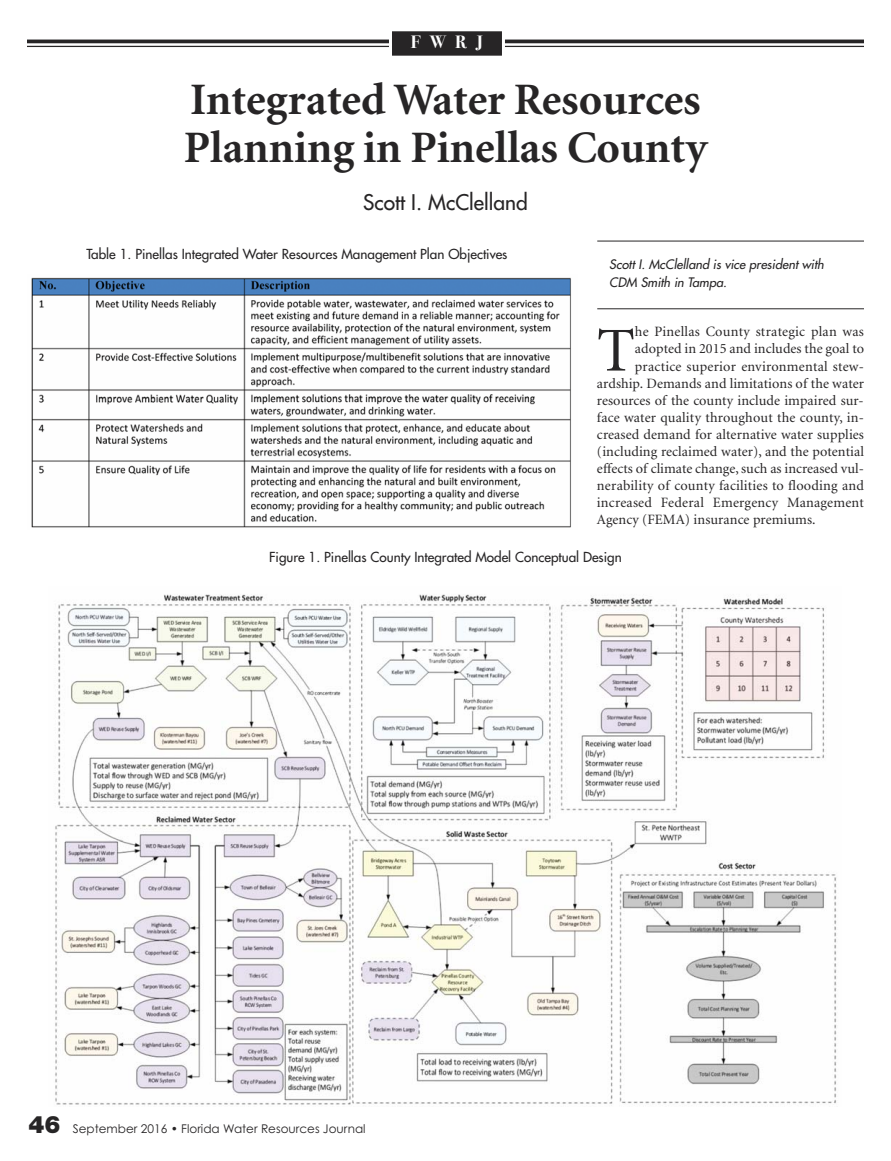
<style>
.page{position:relative;width:891px;height:1161px;background:#fff}
.page>*{position:absolute;margin:0;border:0;box-sizing:border-box;transform-origin:0 0}
.t1{font:62.4px "Minion";color:#272526}
.t2{font:700 45px/48px "Minion";color:#272526}
.t3{font:21px "Futura";color:#272526}
.t4{font:18px "Bodoni Svty Two OSITCTT Bold";color:#fff}
.t5{font:14.25px "Minion";letter-spacing:.005em;color:#272526}
.t6{font:13.5px "Futura";color:#272526}
.t7{font:italic 12.75px/17.4px "Futura";color:#272526}
.t8{font:12px "Century Gothic";color:#272526}
.s1{font-family:"Helvetica Neue";font-weight:900;font-size:24px}
</style>
<div class="page">
<hr style="left:597px;top:241px;width:267px;height:1px;background:#272526">
<hr style="left:27px;top:40px;width:837px;height:3px;background:#272526">
<hr style="left:27px;top:46px;width:837px;height:1px;background:#272526">
<div style="left:392px;top:31px;width:110px;height:25px;background:#272526"></div>
<div style="left:389px;top:28px;width:116px;height:31px;border:3px solid #fff"></div>
<hr style="left:597px;top:308px;width:267px;height:1px;background:#272526">
<img style="left:55px;top:594px;width:782px;height:511px">
<img style="left:31px;top:277px;width:540px;height:251px">
<p class="t4" style="left:411px;top:31px;width:74px">FWRJ</p>
<h2 class="t2" style="left:184px;top:80px;width:525px">Integrated Water Resources<br>Planning in Pinellas County</h2>
<h3 class="t3" style="left:363px;top:190px;width:166px">Scott I. McClelland</h3>
<p class="t6" style="left:87px;top:247px;width:422px">Table 1. Pinellas Integrated Water Resources Management Plan Objectives</p>
<p class="t7" style="left:609px;top:256px;width:219px">Scott I. McClelland is vice president with<br>CDM Smith in Tampa.</p>
<h1 class="t1" style="left:597px;top:326px;width:39px">T</h1>
<p class="t5" style="left:635px;top:326px;width:231px">he Pinellas County strategic plan was</p>
<p class="t5" style="left:635px;top:343px;width:231px">adopted in 2015 and includes the goal to</p>
<p class="t5" style="left:635px;top:360px;width:231px">practice superior environmental stew-</p>
<p class="t5" style="left:597px;top:378px;width:268px">ardship. Demands and limitations of the water</p>
<p class="t5" style="left:597px;top:395px;width:268px">resources of the county include impaired sur-</p>
<p class="t5" style="left:597px;top:412px;width:269px">face water quality throughout the county, in-</p>
<p class="t5" style="left:597px;top:429px;width:269px">creased demand for alternative water supplies</p>
<p class="t5" style="left:597px;top:446px;width:269px">(including reclaimed water), and the potential</p>
<p class="t5" style="left:597px;top:463px;width:269px">effects of climate change, such as increased vul-</p>
<p class="t5" style="left:597px;top:480px;width:268px">nerability of county facilities to flooding and</p>
<p class="t5" style="left:597px;top:497px;width:268px">increased Federal Emergency Management</p>
<p class="t5" style="left:597px;top:514px;width:220px">Agency (FEMA) insurance premiums.</p>
<p class="t6" style="left:269px;top:549px;width:354px">Figure 1. Pinellas County Integrated Model Conceptual Design</p>
<p class="t8" style="left:28px;top:1122px;width:339px"><span class="s1">46</span> September 2016 • Florida Water Resources Journal</p>
</div>
